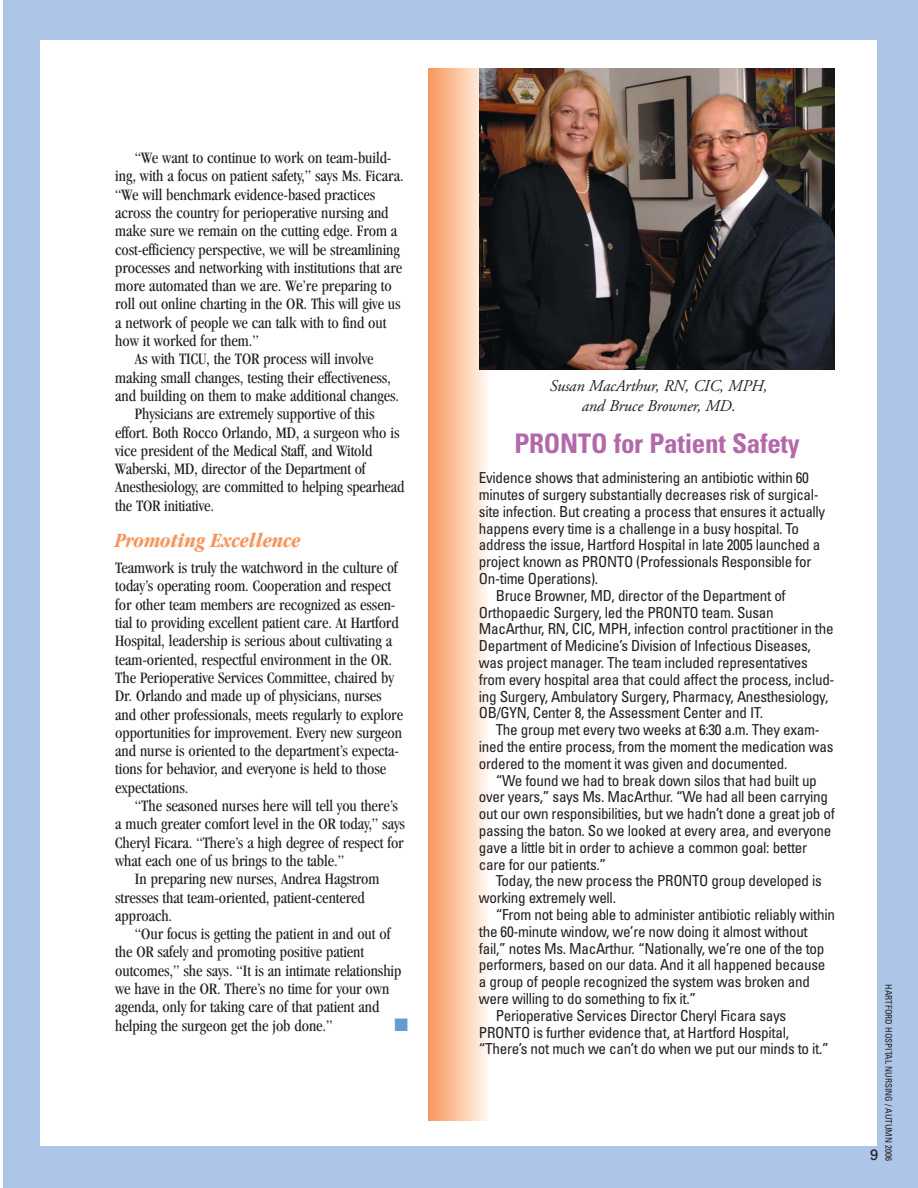
<style>
.page{position:relative;width:918px;height:1188px;background:#fff}
.page>*{position:absolute;margin:0;border:0;box-sizing:border-box;transform-origin:0 0}
.t1{font:700 condensed 27px "Univers";letter-spacing:-.01em;color:#b368aa}
.t2{font:italic 700 condensed 21px "Garamond";letter-spacing:-.005em;color:#f7955a}
.t3{font:18px "Zapf Dingbats";color:#659ad2}
.t4{font:condensed 16.5px/18.3px "Garamond";letter-spacing:-.005em;color:#231f20}
.t5{font:italic 16.5px/19.5px "Adobe Garamond";letter-spacing:-.01em;color:#231f20;text-align:center}
.t6{font:condensed 15.15px "Univers";letter-spacing:-.02em;color:#231f20}
.t7{font:15px "Univers";color:#231f20}
.t8{font:condensed 9px "Univers";color:#231f20}
</style>
<div class="page">
<div style="left:4px;top:0;width:914px;height:1188px;background:#adc5e7"></div>
<div style="left:40px;top:40px;width:837px;height:1106px;background:#fff"></div>
<div style="left:428px;top:68px;width:59px;height:1052px;background:linear-gradient(to right,#f8975a,#fff6ec)"></div>
<img style="left:479px;top:69px;width:355px;height:301px">
<p class="t4" style="left:135px;top:150px;width:258px">“We want to continue to work on team-build-</p>
<p class="t4" style="left:115px;top:168px;width:290px">ing, with a focus on patient safety,” says Ms. Ficara.</p>
<p class="t4" style="left:115px;top:187px;width:262px">“We will benchmark evidence-based practices</p>
<p class="t4" style="left:115px;top:205px;width:275px">across the country for perioperative nursing and</p>
<p class="t4" style="left:115px;top:223px;width:284px">make sure we remain on the cutting edge. From a</p>
<p class="t4" style="left:115px;top:242px;width:286px">cost-efficiency perspective, we will be streamlining</p>
<p class="t4" style="left:115px;top:260px;width:288px">processes and networking with institutions that are</p>
<p class="t4" style="left:115px;top:278px;width:278px">more automated than we are. We’re preparing to</p>
<p class="t4" style="left:115px;top:296px;width:287px">roll out online charting in the OR. This will give us</p>
<p class="t4" style="left:115px;top:315px;width:273px">a network of people we can talk with to find out</p>
<p class="t4" style="left:115px;top:333px;width:145px">how it worked for them.”</p>
<p class="t4" style="left:135px;top:351px;width:240px">As with TICU, the TOR process will involve</p>
<p class="t4" style="left:115px;top:370px;width:277px">making small changes, testing their effectiveness,</p>
<p class="t4" style="left:115px;top:388px;width:285px">and building on them to make additional changes.</p>
<p class="t4" style="left:135px;top:406px;width:241px">Physicians are extremely supportive of this</p>
<p class="t4" style="left:115px;top:425px;width:286px">effort. Both Rocco Orlando, MD, a surgeon who is</p>
<p class="t4" style="left:115px;top:443px;width:259px">vice president of the Medical Staff, and Witold</p>
<p class="t4" style="left:115px;top:461px;width:252px">Waberski, MD, director of the Department of</p>
<p class="t4" style="left:115px;top:479px;width:291px">Anesthesiology, are committed to helping spearhead</p>
<p class="t4" style="left:115px;top:498px;width:100px">the TOR initiative.</p>
<p class="t2" style="left:115px;top:533px;width:187px">Promoting Excellence</p>
<p class="t4" style="left:115px;top:560px;width:289px">Teamwork is truly the watchword in the culture of today’s operating room. Cooperation and respect for other team members are recognized as essen&shy;tial to providing excellent patient care. At Hartford Hospital, leadership is serious about cultivating a team-oriented, respectful environment in the OR.<br>The Perioperative Services Committee, chaired by Dr. Orlando and made up of physicians, nurses and other professionals, meets regularly to explore opportunities for improvement. Every new surgeon and nurse is oriented to the department’s expecta&shy;tions for behavior, and everyone is held to those expectations.</p>
<p class="t4" style="left:135px;top:798px;width:264px">“The seasoned nurses here will tell you there’s</p>
<p class="t4" style="left:115px;top:816px;width:291px">a much greater comfort level in the OR today,” says</p>
<p class="t4" style="left:115px;top:835px;width:290px">Cheryl Ficara. “There’s a high degree of respect for</p>
<p class="t4" style="left:115px;top:853px;width:230px">what each one of us brings to the table.”</p>
<p class="t4" style="left:135px;top:871px;width:246px">In preparing new nurses, Andrea Hagstrom</p>
<p class="t4" style="left:115px;top:890px;width:251px">stresses that team-oriented, patient-centered</p>
<p class="t4" style="left:115px;top:908px;width:59px">approach.</p>
<p class="t4" style="left:135px;top:926px;width:257px">“Our focus is getting the patient in and out of</p>
<p class="t4" style="left:115px;top:944px;width:251px">the OR safely and promoting positive patient</p>
<p class="t4" style="left:115px;top:963px;width:288px">outcomes,” she says. “It is an intimate relationship</p>
<p class="t4" style="left:115px;top:981px;width:276px">we have in the OR. There’s no time for your own</p>
<p class="t4" style="left:115px;top:999px;width:266px">agenda, only for taking care of that patient and</p>
<p class="t4" style="left:115px;top:1018px;width:219px">helping the surgeon get the job done.”</p>
<p class="t3" style="left:395px;top:1016px;width:15px">■</p>
<p class="t5" style="left:549px;top:378px;width:219px">Susan MacArthur, RN, CIC, MPH, and Bruce Browner, MD.</p>
<h1 class="t1" style="left:514px;top:433px;width:287px">PRONTO for Patient Safety</h1>
<p class="t6" style="left:479px;top:472px;width:332px">Evidence shows that administering an antibiotic within 60</p>
<p class="t6" style="left:479px;top:489px;width:341px">minutes of surgery substantially decreases risk of surgical-</p>
<p class="t6" style="left:479px;top:506px;width:348px">site infection. But creating a process that ensures it actually</p>
<p class="t6" style="left:479px;top:523px;width:321px">happens every time is a challenge in a busy hospital. To</p>
<p class="t6" style="left:479px;top:540px;width:343px">address the issue, Hartford Hospital in late 2005 launched a</p>
<p class="t6" style="left:479px;top:556px;width:334px">project known as PRONTO (Professionals Responsible for</p>
<p class="t6" style="left:479px;top:573px;width:121px">On-time Operations).</p>
<p class="t6" style="left:496px;top:590px;width:292px">Bruce Browner, MD, director of the Department of</p>
<p class="t6" style="left:479px;top:607px;width:296px">Orthopaedic Surgery, led the PRONTO team. Susan</p>
<p class="t6" style="left:479px;top:624px;width:356px">MacArthur, RN, CIC, MPH, infection control practitioner in the</p>
<p class="t6" style="left:479px;top:640px;width:334px">Department of Medicine’s Division of Infectious Diseases,</p>
<p class="t6" style="left:479px;top:657px;width:330px">was project manager. The team included representatives</p>
<p class="t6" style="left:479px;top:674px;width:357px">from every hospital area that could affect the process, includ-</p>
<p class="t6" style="left:479px;top:691px;width:351px">ing Surgery, Ambulatory Surgery, Pharmacy, Anesthesiology,</p>
<p class="t6" style="left:479px;top:708px;width:286px">OB/GYN, Center 8, the Assessment Center and IT.</p>
<p class="t6" style="left:496px;top:724px;width:326px">The group met every two weeks at 6:30 a.m. They exam-</p>
<p class="t6" style="left:479px;top:741px;width:356px">ined the entire process, from the moment the medication was</p>
<p class="t6" style="left:479px;top:758px;width:310px">ordered to the moment it was given and documented.</p>
<p class="t6" style="left:496px;top:775px;width:323px">“We found we had to break down silos that had built up</p>
<p class="t6" style="left:479px;top:792px;width:351px">over years,” says Ms. MacArthur. “We had all been carrying</p>
<p class="t6" style="left:479px;top:808px;width:358px">out our own responsibilities, but we hadn’t done a great job of</p>
<p class="t6" style="left:479px;top:825px;width:354px">passing the baton. So we looked at every area, and everyone</p>
<p class="t6" style="left:479px;top:842px;width:330px">gave a little bit in order to achieve a common goal: better</p>
<p class="t6" style="left:479px;top:859px;width:129px">care for our patients.”</p>
<p class="t6" style="left:496px;top:876px;width:328px">Today, the new process the PRONTO group developed is</p>
<p class="t6" style="left:479px;top:892px;width:139px">working extremely well.</p>
<p class="t6" style="left:496px;top:909px;width:341px">“From not being able to administer antibiotic reliably within</p>
<p class="t6" style="left:479px;top:926px;width:330px">the 60-minute window, we’re now doing it almost without</p>
<p class="t6" style="left:479px;top:943px;width:347px">fail,” notes Ms. MacArthur. “Nationally, we’re one of the top</p>
<p class="t6" style="left:479px;top:960px;width:348px">performers, based on our data. And it all happened because</p>
<p class="t6" style="left:479px;top:976px;width:332px">a group of people recognized the system was broken and</p>
<p class="t6" style="left:479px;top:993px;width:219px">were willing to do something to fix it.”</p>
<p class="t6" style="left:496px;top:1010px;width:292px">Perioperative Services Director Cheryl Ficara says</p>
<p class="t6" style="left:479px;top:1027px;width:312px">PRONTO is further evidence that, at Hartford Hospital,</p>
<p class="t6" style="left:479px;top:1044px;width:351px">“There’s not much we can’t do when we put our minds to it.”</p>
<p class="t8" style="left:892px;top:984px;width:178px;rotate:90deg">HARTFORD HOSPITAL NURSING / AUTUMN 2006</p>
<p class="t7" style="left:870px;top:1149px;width:10px">9</p>
</div>
